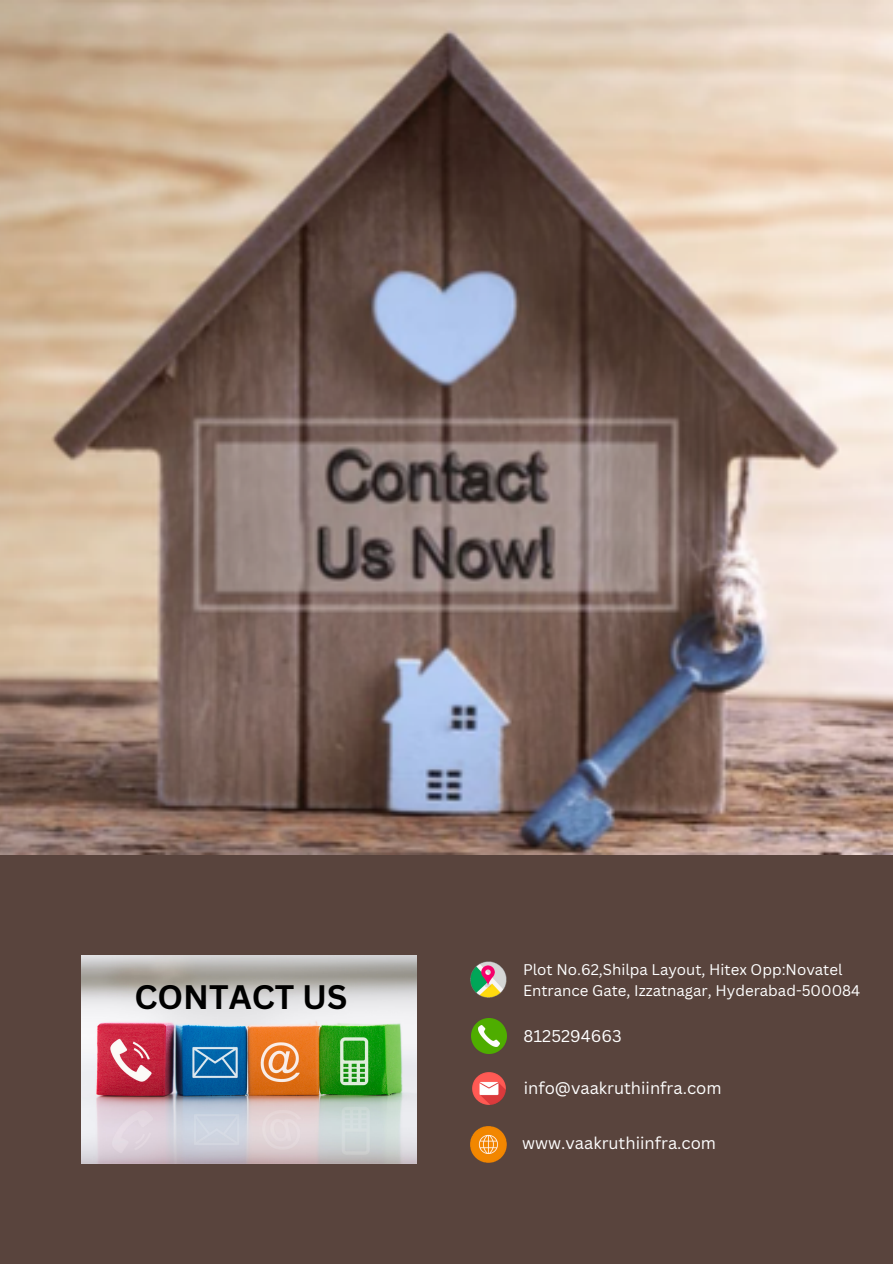
<style>
.page{position:relative;width:893px;height:1264px;background:#fff}
.page>*{position:absolute;margin:0;border:0;box-sizing:border-box;transform-origin:0 0}
.t1{font:700 33.15px "Canva Sans";color:#000}
.t2{font:16.5px "Canva Sans";color:#fff}
.t3{font:15px/20.2px "Canva Sans";color:#fff}
</style>
<div class="page">
<div style="left:0;top:0;width:892px;height:1263px;background:#59443d"></div>
<img style="left:0;top:0;width:892px;height:854px">
<img style="left:471px;top:1018px;width:35px;height:35px">
<img style="left:472px;top:1072px;width:34px;height:33px">
<img style="left:81px;top:955px;width:335px;height:208px">
<img style="left:471px;top:961px;width:36px;height:36px">
<img style="left:471px;top:1126px;width:36px;height:36px">
<p class="t1" style="left:134px;top:973px;width:215px">CONTACT US</p>
<p class="t3" style="left:523px;top:959px;width:339px">Plot No.62,Shilpa Layout, Hitex Opp:Novatel<br>Entrance Gate, Izzatnagar, Hyderabad-500084</p>
<p class="t2" style="left:523px;top:1024px;width:100px">8125294663</p>
<p class="t2" style="left:523px;top:1076px;width:199px">info@vaakruthiinfra.com</p>
<p class="t2" style="left:522px;top:1131px;width:195px">www.vaakruthiinfra.com</p>
</div>
